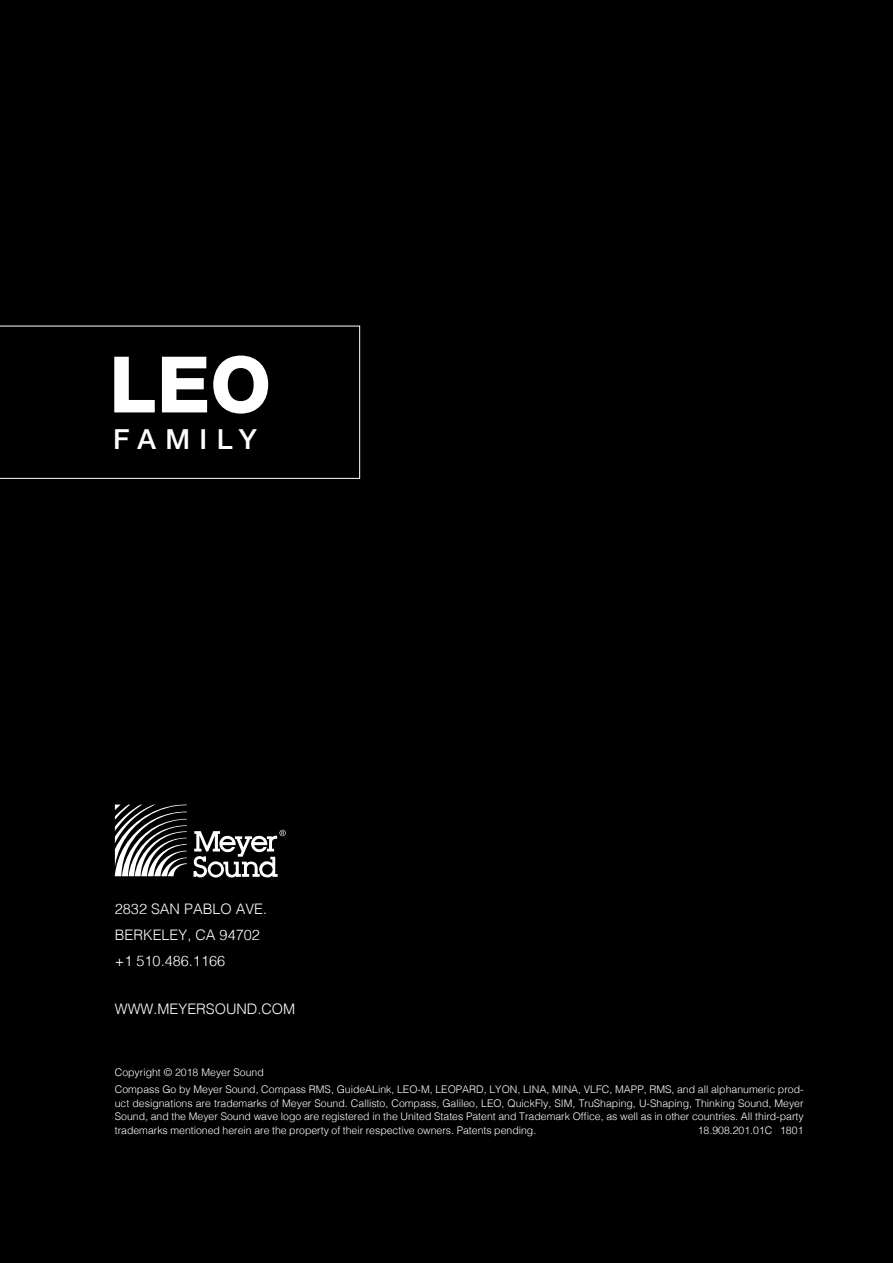
<style>
.page{position:relative;width:893px;height:1263px;background:#000001}
.page>*{position:absolute;margin:0;border:0;box-sizing:border-box;transform-origin:0 0}
.t1{font:800 78px "Helvetica Neue";color:#fff}
.t2{font:500 27.75px "Helvetica Neue";letter-spacing:.34em;color:#fff}
.t3{font:300 14.55px "Helvetica";color:#fff}
.t4{font:300 10.5px/13.5px "Helvetica";color:#fff;text-align:justify}
</style>
<div class="page">
<svg style="left:0;top:326px;width:360px;height:153px"></svg>
<svg style="left:115px;top:804px;width:72px;height:72px"></svg>
<svg style="left:194px;top:830px;width:92px;height:48px"></svg>
<p class="t1" style="left:109px;top:338px;width:163px">LEO</p>
<p class="t2" style="left:113px;top:423px;width:145px">FAMILY</p>
<p class="t3" style="left:115px;top:896px;width:154px">2832 SAN PABLO AVE.</p>
<p class="t3" style="left:115px;top:922px;width:147px">BERKELEY, CA 94702</p>
<p class="t3" style="left:115px;top:948px;width:112px">+1 510.486.1166</p>
<p class="t3" style="left:115px;top:996px;width:182px">WWW.MEYERSOUND.COM</p>
<p class="t4" style="left:115px;top:1064px;width:151px">Copyright © 2018 Meyer Sound</p>
<p class="t4" style="left:115px;top:1082px;width:690px">Compass Go by Meyer Sound, Compass RMS, GuideALink, LEO-M, LEOPARD, LYON, LINA, MINA, VLFC, MAPP, RMS, and all alphanumeric prod&shy;uct designations are trademarks of Meyer Sound. Callisto, Compass, Galileo, LEO, QuickFly, SIM, TruShaping, U-Shaping, Thinking Sound, Meyer Sound, and the Meyer Sound wave logo are registered in the United States Patent and Trademark Office, as well as in other countries. All third-party trademarks mentioned herein are the property of their respective owners. Patents pending.</p>
<p class="t4" style="left:698px;top:1122px;width:107px">18.908.201.01C 1801</p>
</div>
